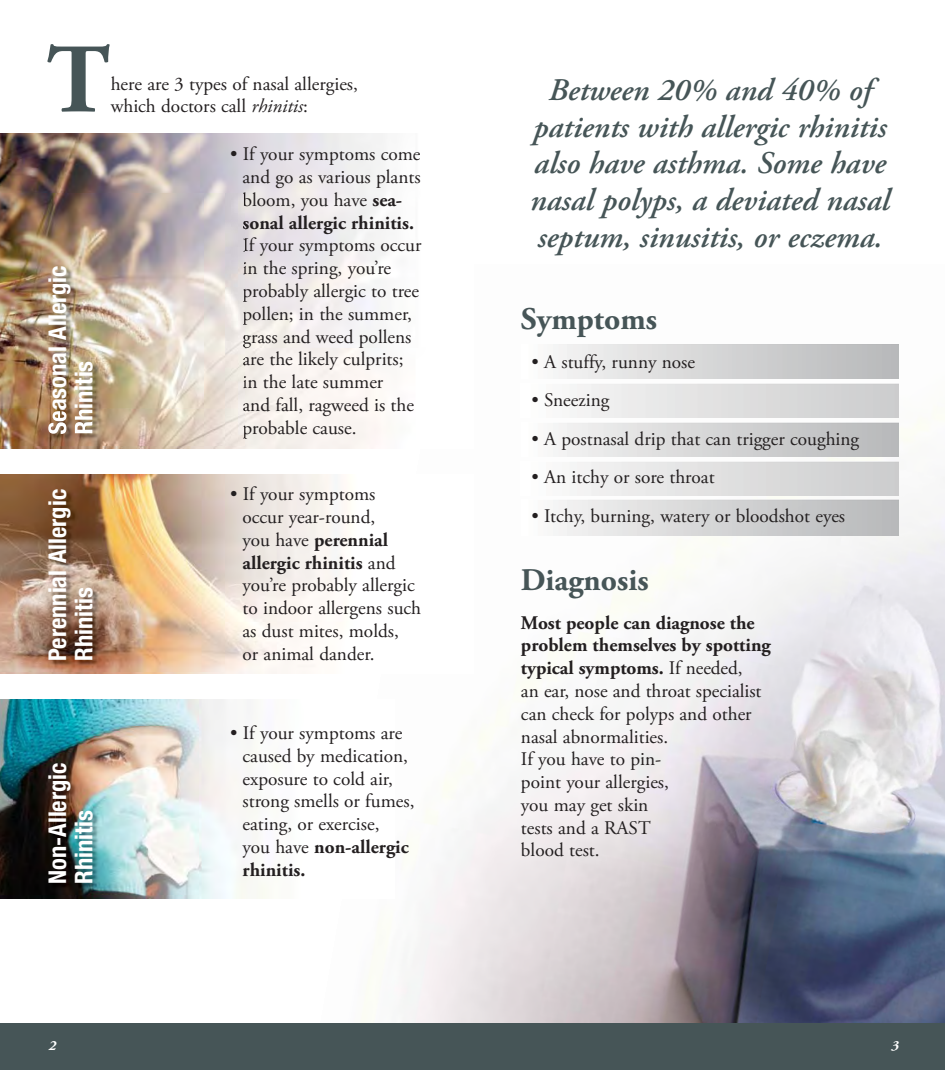
<style>
.page{position:relative;width:945px;height:1070px;background:#fff}
.page>*{position:absolute;margin:0;border:0;box-sizing:border-box;transform-origin:0 0}
.t1{font:700 98.17px "Adobe Garamond Pro";color:#465557}
.t2{font:italic 600 31.5px/36.8px "Adobe Garamond Pro";color:#465557;text-align:center}
.t3{font:700 31.5px "Adobe Garamond Pro";color:#465557}
.t4{font:700 condensed 24.5px/26.2px "Helvetica Neue LT Std";color:#fff}
.t5{font:19.25px/22.8px "Adobe Garamond Pro";color:#231f20}
.t6{font:italic 700 14px "Adobe Garamond Pro";color:#fff}
.s1{font-style:italic}
.s2{font-weight:700}
</style>
<div class="page">
<img style="left:302px;top:416px;width:643px;height:607px">
<img style="left:0;top:700px;width:394px;height:198px">
<img style="left:0;top:475px;width:474px;height:198px">
<img style="left:0;top:133px;width:474px;height:315px">
<div style="left:0;top:1023px;width:474px;height:47px;background:#465557"></div>
<div style="left:474px;top:1023px;width:471px;height:47px;background:#465557"></div>
<img style="left:521px;top:500px;width:378px;height:35px">
<img style="left:521px;top:422px;width:378px;height:35px">
<img style="left:521px;top:461px;width:378px;height:35px">
<img style="left:225px;top:194px;width:19px;height:252px">
<img style="left:0;top:194px;width:225px;height:478px">
<svg style="left:243px;top:194px;width:1px;height:35px"></svg>
<svg style="left:243px;top:238px;width:1px;height:87px"></svg>
<svg style="left:243px;top:334px;width:1px;height:31px"></svg>
<svg style="left:243px;top:374px;width:1px;height:14px"></svg>
<svg style="left:243px;top:397px;width:1px;height:14px"></svg>
<svg style="left:243px;top:420px;width:1px;height:18px"></svg>
<img style="left:48px;top:409px;width:23px;height:25px">
<img style="left:75px;top:409px;width:18px;height:24px">
<img style="left:0;top:699px;width:199px;height:196px">
<h1 class="t1" style="left:47px;top:41px;width:65px">T</h1>
<p class="t5" style="left:111px;top:74px;width:249px">here are 3 types of nasal allergies, which doctors call <span class="s1">rhinitis</span>:</p>
<p class="t5" style="left:243px;top:145px;width:180px;text-indent:-12px">• If your symptoms come and go as various plants bloom, you have <span class="s2">sea&shy;sonal allergic rhinitis.</span></p>
<p class="t5" style="left:243px;top:236px;width:180px">If your symptoms occur in the spring, you’re probably allergic to tree pollen; in the summer, grass and weed pollens are the likely culprits; in the late summer<br>and fall, ragweed is the probable cause.</p>
<p class="t4" style="left:45px;top:434px;width:171px;rotate:-90deg">Seasonal Allergic<br>Rhinitis</p>
<p class="t4" style="left:45px;top:661px;width:173px;rotate:-90deg">Perennial Allergic<br>Rhinitis</p>
<p class="t4" style="left:45px;top:884px;width:123px;rotate:-90deg">Non-Allergic<br>Rhinitis</p>
<p class="t6" style="left:49px;top:1037px;width:9px">2</p>
<p class="t5" style="left:243px;top:485px;width:180px;text-indent:-12px">• If your symptoms occur year-round,<br>you have <span class="s2">perennial allergic rhinitis</span> and you’re probably allergic to indoor allergens such as dust mites, molds,<br>or animal dander.</p>
<p class="t5" style="left:243px;top:723px;width:174px;text-indent:-12px">• If your symptoms are caused by medication, exposure to cold air, strong smells or fumes, eating, or exercise,<br>you have <span class="s2">non-allergic rhinitis.</span></p>
<h2 class="t2" style="left:530px;top:75px;width:361px">Between 20% and 40% of patients with allergic rhinitis also have asthma. Some have nasal polyps, a deviated nasal septum, sinusitis, or eczema.</h2>
<h2 class="t3" style="left:521px;top:307px;width:138px">Symptoms</h2>
<p class="t5" style="left:532px;top:352px;width:165px">• A stuffy, runny nose</p>
<p class="t5" style="left:532px;top:391px;width:79px">• Sneezing</p>
<p class="t5" style="left:532px;top:429px;width:329px">• A postnasal drip that can trigger coughing</p>
<p class="t5" style="left:532px;top:468px;width:185px">• An itchy or sore throat</p>
<p class="t5" style="left:532px;top:506px;width:315px">• Itchy, burning, watery or bloodshot eyes</p>
<h2 class="t3" style="left:521px;top:568px;width:129px">Diagnosis</h2>
<p class="t5" style="left:521px;top:613px;width:251px"><span class="s2">Most people can diagnose the problem themselves by spotting typical symptoms.</span> If needed,<br>an ear, nose and throat specialist can check for polyps and other nasal abnormalities.<br>If you have to pin-<br>point your allergies,<br>you may get skin<br>tests and a RAST<br>blood test.</p>
<p class="t6" style="left:891px;top:1037px;width:9px">3</p>
</div>
